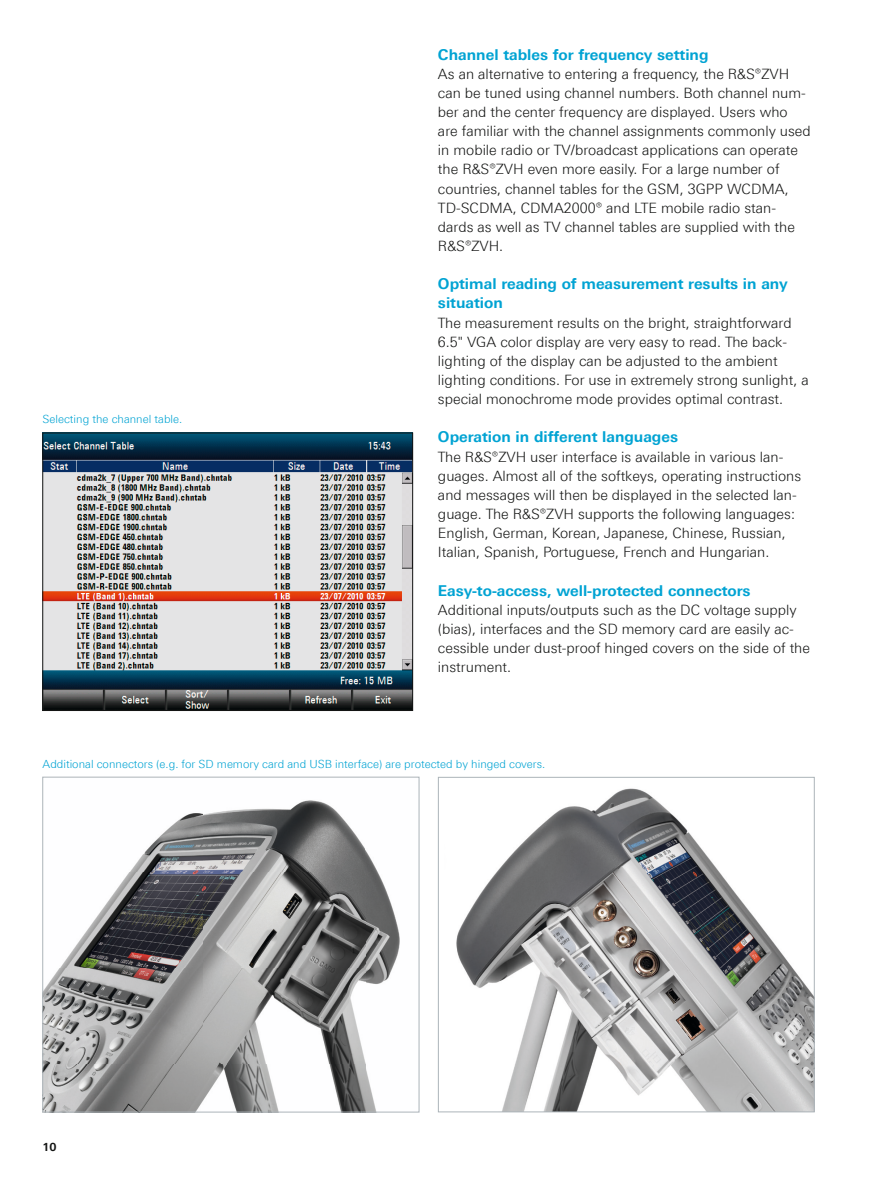
<style>
.page{position:relative;width:893px;height:1191px;background:#fff}
.page>*{position:absolute;margin:0;border:0;box-sizing:border-box;transform-origin:0 0}
.t1{font:700 15px/19.2px "Linotype Univers 630";color:#00a3d3}
.t2{font:300 14.25px/19.2px "Linotype Univers 330";color:#131413}
.t3{font:300 11.25px "Linotype Univers 330";color:#00a3d3}
.t4{font:700 11.25px "Linotype Univers 630";color:#131413}
</style>
<div class="page">
<img style="left:456px;top:788px;width:356px;height:322px">
<div style="left:438px;top:777px;width:376px;height:335px;border:1px solid #acb4b9"></div>
<img style="left:45px;top:800px;width:355px;height:310px">
<div style="left:43px;top:777px;width:376px;height:335px;border:1px solid #acb4b9"></div>
<img style="left:45px;top:435px;width:366px;height:273px">
<div style="left:43px;top:433px;width:370px;height:277px;border:1px solid #131413"></div>
<p class="t3" style="left:43px;top:412px;width:141px">Selecting the channel table.</p>
<p class="t1" style="left:438px;top:45px;width:272px">Channel tables for frequency setting</p>
<p class="t2" style="left:438px;top:64px;width:374px">As an alternative to entering a frequency, the R&amp;S®ZVH can be tuned using channel numbers. Both channel num&shy;ber and the center frequency are displayed. Users who are familiar with the channel assignments commonly used in mobile radio or TV/broadcast applications can operate the R&amp;S®ZVH even more easily. For a large number of countries, channel tables for the GSM, 3GPP WCDMA, TD-SCDMA, CDMA2000® and LTE mobile radio stan&shy;dards as well as TV channel tables are supplied with the R&amp;S®ZVH.</p>
<p class="t1" style="left:438px;top:274px;width:351px">Optimal reading of measurement results in any situation</p>
<p class="t2" style="left:438px;top:313px;width:372px">The measurement results on the bright, straightforward 6.5" VGA color display are very easy to read. The back&shy;lighting of the display can be adjusted to the ambient lighting conditions. For use in extremely strong sunlight, a special monochrome mode provides optimal contrast.</p>
<p class="t1" style="left:438px;top:427px;width:242px">Operation in different languages</p>
<p class="t2" style="left:438px;top:447px;width:365px">The R&amp;S®ZVH user interface is available in various lan&shy;guages. Almost all of the softkeys, operating instructions and messages will then be displayed in the selected lan&shy;guage. The R&amp;S®ZVH supports the following languages:<br>English, German, Korean, Japanese, Chinese, Russian, Italian, Spanish, Portuguese, French and Hungarian.</p>
<p class="t1" style="left:438px;top:580px;width:314px">Easy-to-access, well-protected connectors</p>
<p class="t2" style="left:438px;top:600px;width:374px">Additional inputs/outputs such as the DC voltage supply (bias), interfaces and the SD memory card are easily ac&shy;cessible under dust-proof hinged covers on the side of the instrument.</p>
<p class="t3" style="left:43px;top:757px;width:504px">Additional connectors (e.g. for SD memory card and USB interface) are protected by hinged covers.</p>
<p class="t4" style="left:43px;top:1139px;width:16px">10</p>
</div>
